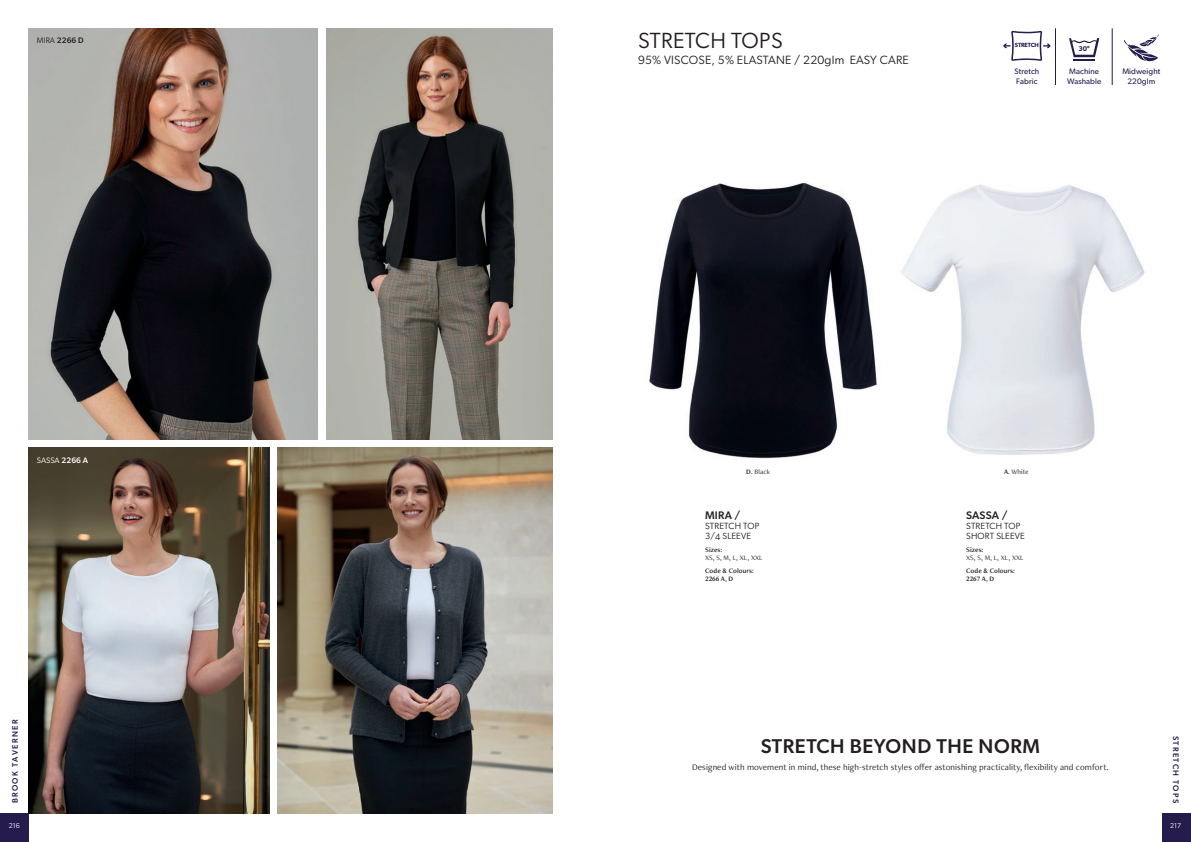
<style>
.page{position:relative;width:1191px;height:842px;background:#fff}
.page>*{position:absolute;margin:0;border:0;box-sizing:border-box;transform-origin:0 0}
.t1{font:22px "Gibson";letter-spacing:.02em;color:#231f20}
.t2{font:500 20px "Gibson";letter-spacing:.03em;color:#231f20}
.t3{font:12px "Gibson";letter-spacing:.02em;color:#231f20}
.t4{font:500 11px "Gibson";letter-spacing:.015em;color:#231f20}
.t5{font:9px "Freight Neo Pro";letter-spacing:.01em;color:#231f20}
.t6{font:9px "Gibson";letter-spacing:.02em;color:#231f20}
.t7{font:8px/10px "Gibson";letter-spacing:.01em;color:#251b4c}
.t8{font:500 8px "Gibson";letter-spacing:.17em;color:#251b4c}
.t9{font:8px "Gibson";letter-spacing:.005em;color:#fff}
.t10{font:500 8px "Gibson";color:#231f20}
.t11{font:7px "Freight Neo Pro Semi";letter-spacing:.01em;color:#231f20}
.t12{font:7px "Freight Neo Pro";letter-spacing:.01em;color:#231f20}
.t13{font:7px "Gibson";color:#fff}
.t14{font:600 6.9px "Gibson";color:#251b4c}
.t15{font:600 6px "Gibson";letter-spacing:-.01em;color:#251b4c}
.s1{font-weight:400}
.s2{font-weight:500}
.s3{font-family:"Freight Neo Pro Semi"}
.s4{font-family:"Freight Neo Pro";font-weight:500}
</style>
<div class="page">
<div style="left:0;top:814px;width:28px;height:28px;background:#251b4c"></div>
<div style="left:1162px;top:814px;width:29px;height:28px;background:#251b4c"></div>
<img style="left:649px;top:182px;width:229px;height:277px">
<img style="left:901px;top:184px;width:244px;height:271px">
<img style="left:28px;top:28px;width:289px;height:411px">
<img style="left:28px;top:448px;width:241px;height:366px">
<img style="left:278px;top:448px;width:275px;height:366px">
<img style="left:326px;top:28px;width:227px;height:411px">
<svg style="left:1069px;top:38px;width:30px;height:19px"></svg>
<hr style="left:1073px;top:59px;width:21px;height:2px;background:#251b4c">
<hr style="left:1055px;top:28px;width:1px;height:57px;background:#251b4c">
<hr style="left:1112px;top:28px;width:1px;height:57px;background:#251b4c">
<svg style="left:1124px;top:34px;width:35px;height:27px"></svg>
<svg style="left:1003px;top:31px;width:47px;height:30px"></svg>
<p class="t10" style="left:37px;top:36px;width:48px"><span class="s1">MIRA</span> 2266 D</p>
<p class="t9" style="left:37px;top:455px;width:53px">SASSA <span class="s2">2266 A</span></p>
<p class="t8" style="left:10px;top:803px;width:85px;rotate:-90deg">BROOK TAVERNER</p>
<p class="t13" style="left:9px;top:822px;width:12px">216</p>
<p class="t1" style="left:638px;top:27px;width:146px">STRETCH TOPS</p>
<p class="t3" style="left:638px;top:52px;width:272px">95% VISCOSE, 5% ELASTANE / 220glm EASY CARE</p>
<p class="t15" style="left:1014px;top:42px;width:26px">STRETCH</p>
<p class="t7" style="left:1014px;top:67px;width:26px">Stretch</p>
<p class="t7" style="left:1016px;top:77px;width:23px">Fabric</p>
<p class="t14" style="left:1078px;top:44px;width:13px">30<sup>o</sup></p>
<p class="t7" style="left:1067px;top:67px;width:36px">Machine<br>Washable</p>
<p class="t7" style="left:1122px;top:67px;width:39px">Midweight</p>
<p class="t7" style="left:1127px;top:77px;width:29px">220glm</p>
<p class="t12" style="left:746px;top:467px;width:25px"><span class="s3">D.</span> Black</p>
<p class="t12" style="left:1004px;top:467px;width:26px"><span class="s3">A.</span> White</p>
<p class="t4" style="left:705px;top:508px;width:37px">MIRA /</p>
<p class="t6" style="left:705px;top:520px;width:56px">STRETCH TOP</p>
<p class="t6" style="left:705px;top:530px;width:48px">3/4 SLEEVE</p>
<p class="t11" style="left:705px;top:545px;width:19px">Sizes:</p>
<p class="t12" style="left:705px;top:553px;width:59px">XS, S, M, L, XL, XXL</p>
<p class="t11" style="left:705px;top:566px;width:50px">Code &amp; Colours:</p>
<p class="t11" style="left:705px;top:574px;width:30px">2266 A<span class="s4">,</span> D</p>
<p class="t4" style="left:966px;top:508px;width:43px">SASSA /</p>
<p class="t6" style="left:966px;top:520px;width:56px">STRETCH TOP</p>
<p class="t6" style="left:966px;top:530px;width:60px">SHORT SLEEVE</p>
<p class="t11" style="left:966px;top:545px;width:19px">Sizes:</p>
<p class="t12" style="left:966px;top:553px;width:59px">XS, S, M, L, XL, XXL</p>
<p class="t11" style="left:966px;top:566px;width:50px">Code &amp; Colours:</p>
<p class="t11" style="left:966px;top:574px;width:30px">2267 A<span class="s4">,</span> D</p>
<p class="t2" style="left:760px;top:734px;width:281px">STRETCH BEYOND THE NORM</p>
<p class="t5" style="left:692px;top:761px;width:418px">Designed with movement in mind, these high-stretch styles offer astonishing practicality, flexibility and comfort.</p>
<p class="t8" style="left:1180px;top:736px;width:69px;rotate:90deg">STRETCH TOPS</p>
<p class="t13" style="left:1170px;top:822px;width:12px">217</p>
</div>
